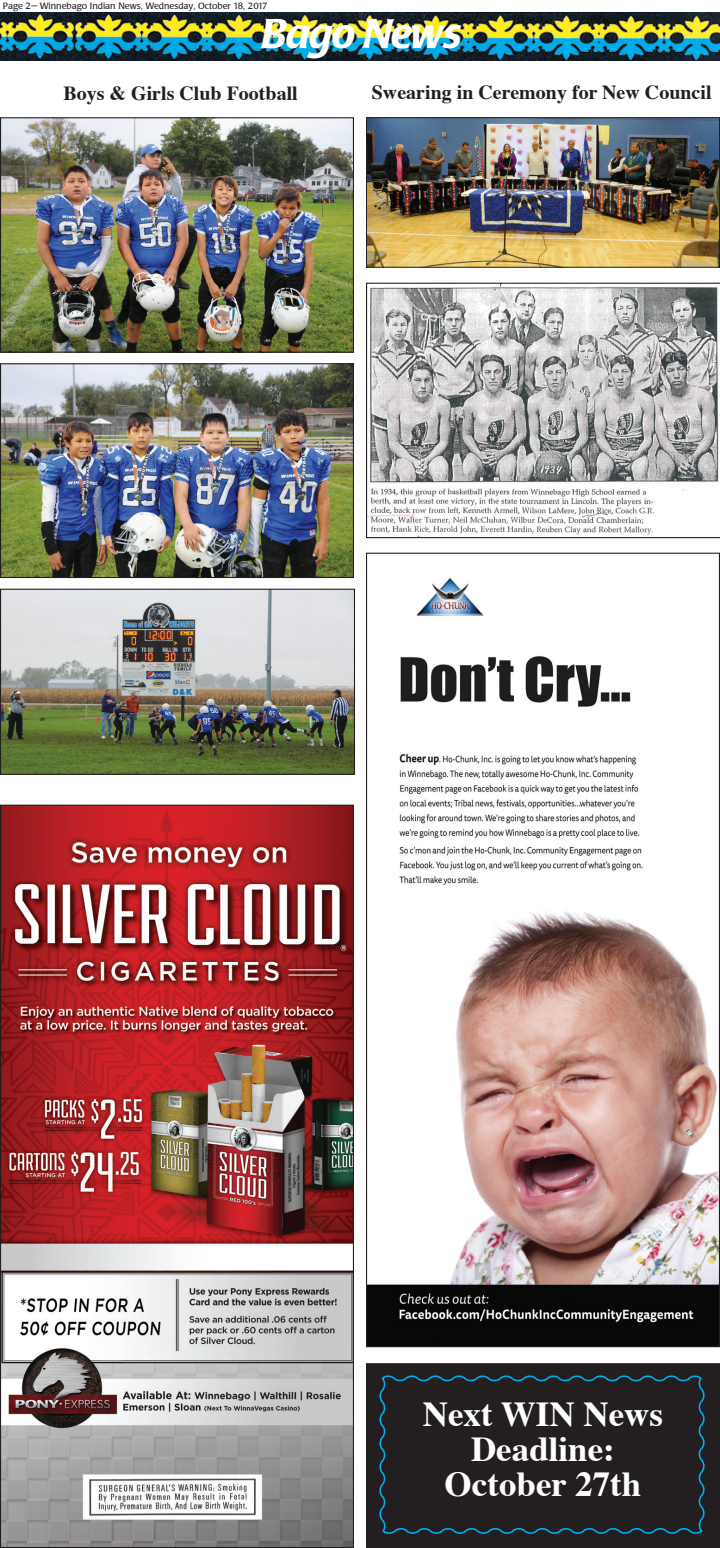
<style>
.page{position:relative;width:720px;height:1548px;background:#fff}
.page>*{position:absolute;margin:0;border:0;box-sizing:border-box;transform-origin:0 0}
.t1{font:italic 500 41px "Poppl Laudatio";letter-spacing:-.02em;color:#fff}
.t2{font:700 35px/35px "Times";color:#fff;text-align:center}
.t3{font:700 20px "Times";color:#231f20}
.t4{font:9px "Poppl Laudatio";color:#231f20}
</style>
<div class="page">
<img style="left:0;top:12px;width:720px;height:48px">
<img style="left:2px;top:807px;width:350px;height:739px">
<img style="left:368px;top:577px;width:350px;height:768px">
<img style="left:368px;top:119px;width:350px;height:147px">
<div style="left:366px;top:117px;width:354px;height:151px;border:1px solid #231f20"></div>
<img style="left:2px;top:119px;width:350px;height:232px">
<div style="left:0;top:117px;width:354px;height:236px;border:1px solid #231f20"></div>
<img style="left:2px;top:365px;width:350px;height:211px">
<div style="left:0;top:363px;width:354px;height:215px;border:1px solid #231f20"></div>
<img style="left:2px;top:591px;width:351px;height:182px">
<div style="left:0;top:589px;width:355px;height:186px;border:1px solid #231f20"></div>
<svg style="left:366px;top:283px;width:354px;height:255px"></svg>
<div style="left:366px;top:1364px;width:354px;height:184px;background:#231f20"></div>
<div style="left:366px;top:1363px;width:354px;height:185px;border:1px solid #231f20"></div>
<svg style="left:379px;top:1375px;width:326px;height:159px"></svg>
<p class="t4" style="left:3px;top:2px;width:266px">Page 2— Winnebago Indian News, Wednesday, October 18, 2017</p>
<h1 class="t1" style="left:261px;top:18px;width:202px">Bago News</h1>
<p class="t3" style="left:63px;top:85px;width:236px">Boys &amp; Girls Club Football</p>
<p class="t3" style="left:372px;top:84px;width:341px">Swearing in Ceremony for New Council</p>
<h2 class="t2" style="left:423px;top:1399px;width:242px">Next WIN News<br>Deadline:<br>October 27th</h2>
</div>
